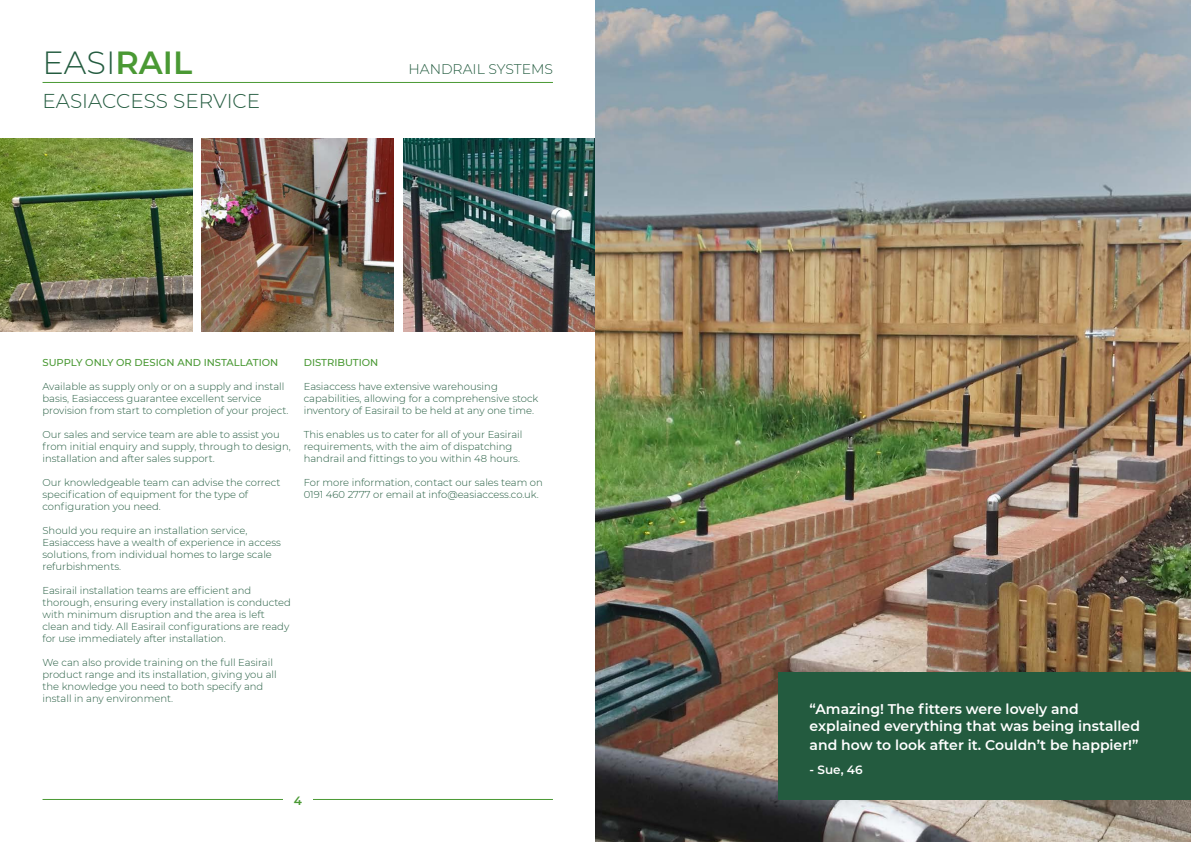
<style>
.page{position:relative;width:1191px;height:842px;background:#fff}
.page>*{position:absolute;margin:0;border:0;box-sizing:border-box;transform-origin:0 0}
.t1{font:300 32px "Montserrat";color:#235b3f}
.t2{font:300 20px "Montserrat";color:#235b3f}
.t3{font:600 14px/16.8px "Montserrat";color:#fff}
.t4{font:300 14px "Montserrat";color:#235b3f}
.t5{font:600 12px "Montserrat";color:#fff}
.t6{font:600 12px "Montserrat";color:#4a9934}
.t7{font:300 10px/12px "Montserrat";color:#235b3f}
.t8{font:500 10px "Montserrat";color:#4a9934}
.s1{font-weight:600;color:#4a9934}
</style>
<div class="page">
<hr style="left:43px;top:799px;width:510px;height:1px;background:#4a9934">
<div style="left:283px;top:784px;width:29px;height:30px;background:#fff"></div>
<img style="left:0;top:139px;width:192px;height:192px">
<img style="left:201px;top:139px;width:193px;height:192px">
<hr style="left:43px;top:82px;width:510px;height:1px;background:#4a9934">
<img style="left:403px;top:139px;width:192px;height:192px">
<img style="left:595px;top:0;width:596px;height:842px">
<div style="left:778px;top:672px;width:413px;height:128px;background:#235b3f"></div>
<h1 class="t1" style="left:43px;top:40px;width:151px">EASI<span class="s1">RAIL</span></h1>
<h2 class="t2" style="left:43px;top:87px;width:219px">EASIACCESS SERVICE</h2>
<h3 class="t4" style="left:408px;top:59px;width:146px">HANDRAIL SYSTEMS</h3>
<p class="t8" style="left:43px;top:356px;width:237px">SUPPLY ONLY OR DESIGN AND INSTALLATION</p>
<p class="t7" style="left:43px;top:380px;width:247px">Available as supply only or on a supply and install basis, Easiaccess guarantee excellent service provision from start to completion of your project.</p>
<p class="t7" style="left:43px;top:428px;width:250px">Our sales and service team are able to assist you from initial enquiry and supply, through to design, installation and after sales support.</p>
<p class="t7" style="left:43px;top:476px;width:239px">Our knowledgeable team can advise the correct specification of equipment for the type of configuration you need.</p>
<p class="t7" style="left:43px;top:524px;width:240px">Should you require an installation service, Easiaccess have a wealth of experience in access solutions, from individual homes to large scale refurbishments.</p>
<p class="t7" style="left:43px;top:584px;width:250px">Easirail installation teams are efficient and thorough, ensuring every installation is conducted with minimum disruption and the area is left clean and tidy. All Easirail configurations are ready for use immediately after installation.</p>
<p class="t7" style="left:43px;top:656px;width:236px">We can also provide training on the full Easirail product range and its installation, giving you all the knowledge you need to both specify and install in any environment.</p>
<p class="t8" style="left:304px;top:356px;width:76px">DISTRIBUTION</p>
<p class="t7" style="left:304px;top:380px;width:236px">Easiaccess have extensive warehousing capabilities, allowing for a comprehensive stock inventory of Easirail to be held at any one time.</p>
<p class="t7" style="left:304px;top:428px;width:220px">This enables us to cater for all of your Easirail requirements, with the aim of dispatching handrail and fittings to you within 48 hours.</p>
<p class="t7" style="left:304px;top:476px;width:241px">For more information, contact our sales team on<br>0191 460 2777 or email at info@easiaccess.co.uk.</p>
<p class="t6" style="left:294px;top:792px;width:10px">4</p>
<h3 class="t3" style="left:809px;top:700px;width:332px">“Amazing! The fitters were lovely and explained everything that was being installed</h3>
<h3 class="t3" style="left:809px;top:736px;width:330px">and how to look after it. Couldn’t be happier!”</h3>
<p class="t5" style="left:809px;top:761px;width:55px">- Sue, 46</p>
</div>
